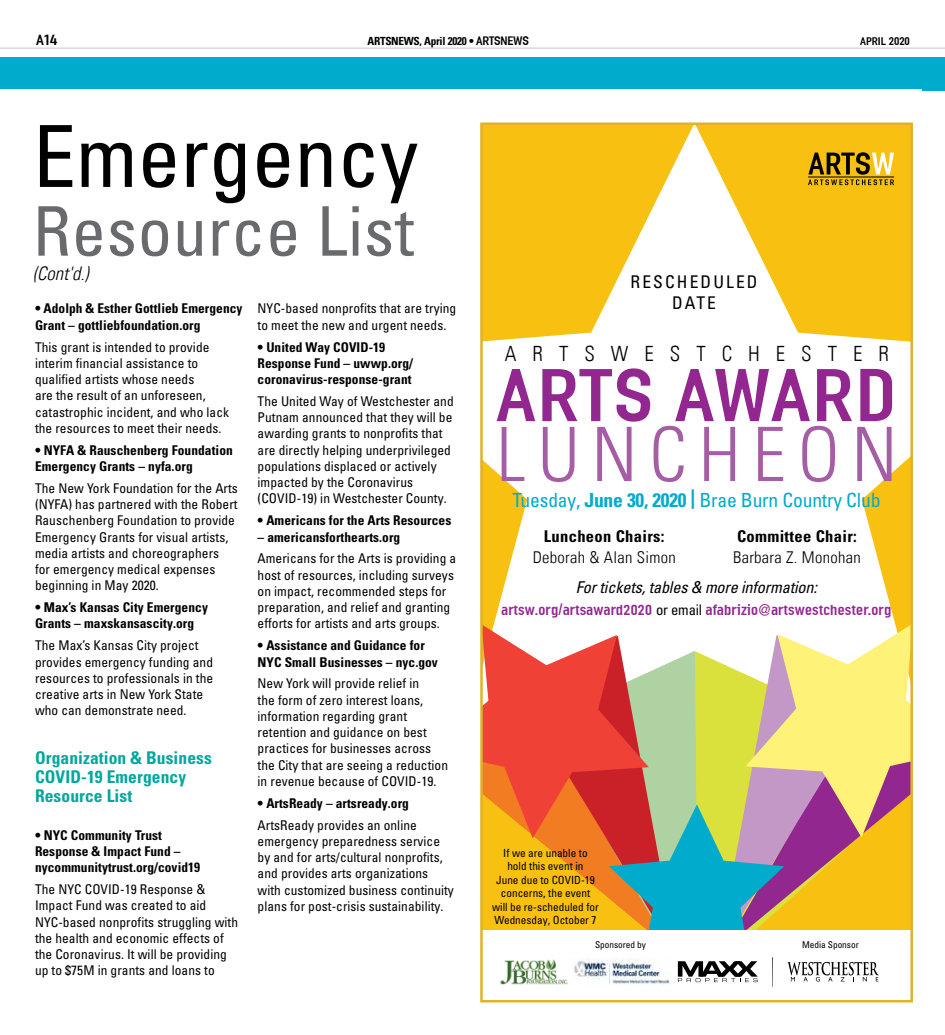
<style>
.page{position:relative;width:945px;height:1035px;background:#fff}
.page>*{position:absolute;margin:0;border:0;box-sizing:border-box;transform-origin:0 0}
.t1{font:condensed 85.62px "Univers LT Pro";color:#000}
.t2{font:75.38px "Ordinar Com";letter-spacing:.02em;color:#92278f}
.t3{font:75px "Univers Com 47 Light Cond";letter-spacing:.16em;color:#a55ea5}
.t4{font:condensed 68.5px "Univers LT Pro";letter-spacing:.01em;color:#696a6d}
.t5{font:21px "Univers Com 47 Light Cond";letter-spacing:.76em;color:#000}
.t6{font:condensed 19.5px "Univers LT Pro";letter-spacing:-.01em;color:#00abcb}
.t7{font:18.75px "Univers Com 47 Light Cond Obl";color:#000}
.t8{font:700 condensed 17.5px/18.8px "Univers LT Pro";letter-spacing:.005em;color:#00a79d}
.t9{font:condensed 17.5px/21px "Univers LT Pro";letter-spacing:.12em;color:#000;text-align:center}
.t10{font:italic condensed 16.25px "Univers LT Pro";letter-spacing:-.01em;color:#000}
.t11{font:16.25px "Univers Com 47 Light Cond";letter-spacing:.02em;color:#000}
.t12{font:700 condensed 16.25px "Univers LT Pro";letter-spacing:.02em;color:#000}
.t13{font:15px "Ordinar Com";color:#000}
.t14{font:14.62px "Ordinar Com";letter-spacing:.01em;color:#92278f}
.t15{font:condensed 13.5px/16.2px "Univers LT Pro";letter-spacing:.005em;color:#000}
.t16{font:700 condensed 13.5px/16.2px "Univers LT Pro";letter-spacing:.005em;color:#000}
.t17{font:condensed 11.25px/13.5px "Univers LT Pro";color:#000;text-align:center}
.t18{font:700 condensed 11.25px "Univers LT Pro";letter-spacing:-.025em;color:#000}
.t19{font:11.25px "Ordinar Com";letter-spacing:-.015em;color:#000}
.t20{font:condensed 9.38px "Univers LT Pro";letter-spacing:-.005em;color:#000}
.s1{font-family:"Ordinar Com";font-weight:400;font-stretch:normal;font-size:12.5px}
.s2{font-weight:700}
.s3{font-family:"Univers LT Pro";font-stretch:condensed;color:#000}
</style>
<div class="page">
<hr style="left:0;top:48px;width:945px;height:1px;background:#a7a9ac">
<svg style="left:483px;top:125px;width:427px;height:499px"></svg>
<svg style="left:808px;top:152px;width:86px;height:33px;background:#ac8a21"></svg>
<hr style="left:808px;top:177px;width:86px;height:1px;background:#000">
<img style="left:500px;top:982px;width:172px;height:3px">
<hr style="left:772px;top:957px;width:1px;height:30px;background:#000">
<svg style="left:483px;top:624px;width:427px;height:358px"></svg>
<div style="left:480px;top:122px;width:433px;height:880px;border:2px solid #e2b126"></div>
<div style="left:0;top:58px;width:945px;height:31px;background:#00abcb"></div>
<div style="left:922px;top:58px;width:23px;height:32px;background:#00abcb"></div>
<p class="t13" style="left:36px;top:30px;width:23px">A14</p>
<p class="t18" style="left:367px;top:34px;width:163px">ARTSNEWS, April 2020 • <span class="s1">ARTSNEWS</span></p>
<p class="t19" style="left:860px;top:34px;width:51px">APRIL 2020</p>
<h1 class="t1" style="left:33px;top:102px;width:387px">Emergency</h1>
<h3 class="t4" style="left:33px;top:188px;width:383px">Resource List</h3>
<h3 class="t7" style="left:33px;top:262px;width:57px">(Cont'd.)</h3>
<p class="t16" style="left:35px;top:301px;width:209px">• Adolph &amp; Esther Gottlieb Emergency<br>Grant – gottliebfoundation.org</p>
<p class="t15" style="left:35px;top:338px;width:196px">This grant is intended to provide interim financial assistance to qualified artists whose needs<br>are the result of an unforeseen, catastrophic incident, and who lack the resources to meet their needs.</p>
<p class="t16" style="left:35px;top:442px;width:199px">• NYFA &amp; Rauschenberg Foundation<br>Emergency Grants – nyfa.org</p>
<p class="t15" style="left:35px;top:480px;width:204px">The New York Foundation for the Arts (NYFA) has partnered with the Robert Rauschenberg Foundation to provide Emergency Grants for visual artists, media artists and choreographers<br>for emergency medical expenses beginning in May 2020.</p>
<p class="t16" style="left:35px;top:599px;width:174px">• Max’s Kansas City Emergency<br>Grants – maxskansascity.org</p>
<p class="t15" style="left:35px;top:637px;width:180px">The Max’s Kansas City project provides emergency funding and resources to professionals in the creative arts in New York State who can demonstrate need.</p>
<p class="t8" style="left:35px;top:748px;width:178px">Organization &amp; Business<br>COVID-19 Emergency<br>Resource List</p>
<p class="t16" style="left:35px;top:827px;width:167px">• NYC Community Trust<br>Response &amp; Impact Fund – nycommunitytrust.org/covid19</p>
<p class="t15" style="left:35px;top:881px;width:205px">The NYC COVID-19 Response &amp; Impact Fund was created to aid NYC-based nonprofits struggling with the health and economic effects of the Coronavirus. It will be providing up to $75M in grants and loans to</p>
<p class="t15" style="left:258px;top:300px;width:200px">NYC-based nonprofits that are trying to meet the new and urgent needs.</p>
<p class="t16" style="left:258px;top:339px;width:157px">• United Way COVID-19<br>Response Fund – uwwp.org/ coronavirus-response-grant</p>
<p class="t15" style="left:258px;top:393px;width:198px">The United Way of Westchester and Putnam announced that they will be awarding grants to nonprofits that are directly helping underprivileged populations displaced or actively impacted by the Coronavirus (COVID-19) in Westchester County.</p>
<p class="t16" style="left:258px;top:512px;width:195px">• Americans for the Arts Resources</p>
<p class="t16" style="left:258px;top:529px;width:144px">– americansforthearts.org</p>
<p class="t15" style="left:258px;top:550px;width:200px">Americans for the Arts is providing a host of resources, including surveys on impact, recommended steps for preparation, and relief and granting efforts for artists and arts groups.</p>
<p class="t16" style="left:258px;top:637px;width:182px">• Assistance and Guidance for<br>NYC Small Businesses – nyc.gov</p>
<p class="t15" style="left:258px;top:675px;width:192px">New York will provide relief in<br>the form of zero interest loans, information regarding grant retention and guidance on best practices for businesses across the City that are seeing a reduction in revenue because of COVID-19.</p>
<p class="t16" style="left:258px;top:795px;width:153px">• ArtsReady – artsready.org</p>
<p class="t15" style="left:258px;top:817px;width:198px">ArtsReady provides an online emergency preparedness service by and for arts/cultural nonprofits, and provides arts organizations with customized business continuity plans for post-crisis sustainability.</p>
<p class="t9" style="left:631px;top:271px;width:128px">RESCHEDULED<br>DATE</p>
<h3 class="t5" style="left:505px;top:341px;width:386px">ARTSWESTCHESTER</h3>
<h2 class="t2" style="left:496px;top:344px;width:403px">ARTS AWARD</h2>
<h3 class="t3" style="left:497px;top:410px;width:402px">LUNCHEON</h3>
<h3 class="t6" style="left:512px;top:488px;width:370px">Tuesday, <span class="s2">June 30, 2020 </span><sup>|</sup> Brae Burn Country Club</h3>
<p class="t12" style="left:737px;top:526px;width:121px">Committee Chair:</p>
<p class="t11" style="left:733px;top:547px;width:129px">Barbara Z. Monohan</p>
<p class="t10" style="left:576px;top:577px;width:243px">For tickets, tables &amp; more information:</p>
<p class="t14" style="left:502px;top:600px;width:391px">artsw.org/artsaward2020 <span class="s3">or email</span> afabrizio@artswestchester.org</p>
<p class="t12" style="left:544px;top:526px;width:122px">Luncheon Chairs:</p>
<p class="t11" style="left:533px;top:547px;width:145px">Deborah &amp; Alan Simon</p>
<p class="t17" style="left:492px;top:846px;width:108px">If we are unable to<br>hold this event in<br>June due to COVID-19 concerns, the event will be re-scheduled for<br>Wednesday, October 7</p>
<p class="t20" style="left:595px;top:939px;width:52px">Sponsored by</p>
<p class="t20" style="left:802px;top:939px;width:58px">Media Sponsor</p>
</div>
